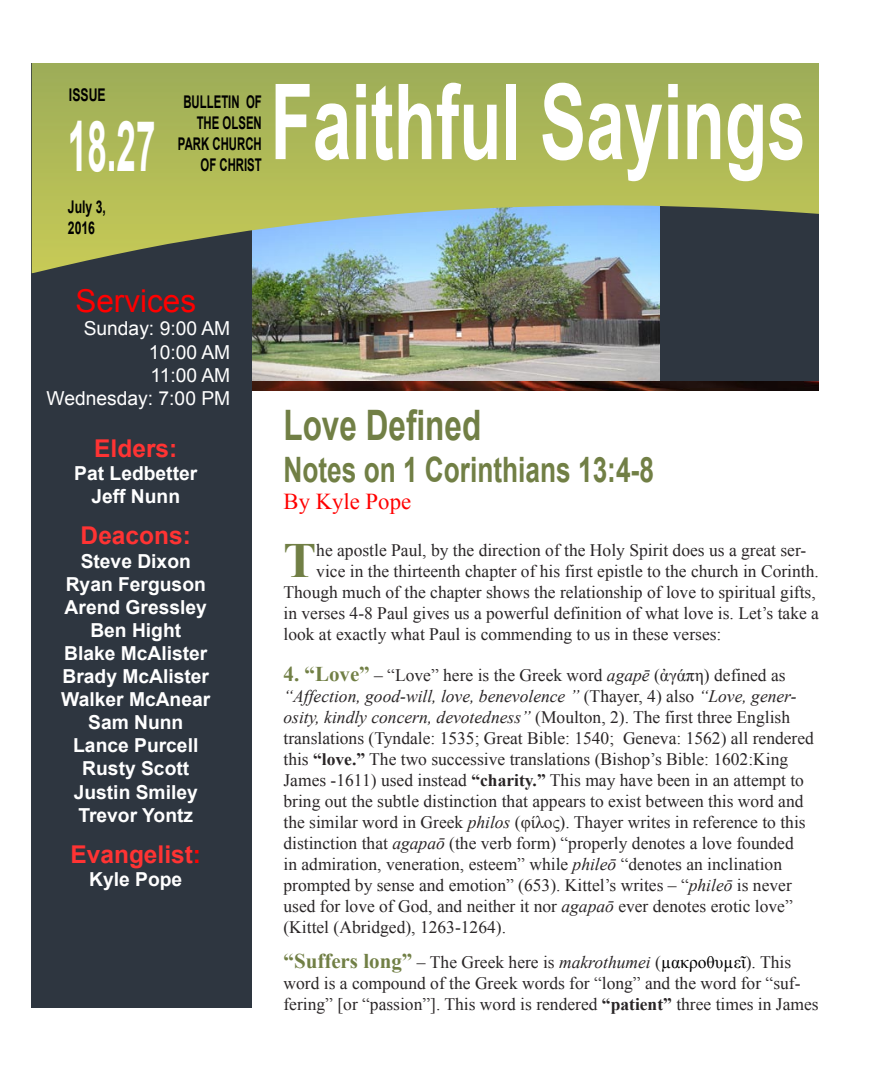
<style>
.page{position:relative;width:882px;height:1071px;background:#fff}
.page>*{position:absolute;margin:0;border:0;box-sizing:border-box;transform-origin:0 0}
.t1{font:700 105px "Arial";color:#fff;scale:.66 1}
.t2{font:700 70px "Arial";color:#fff;scale:.5 1}
.t3{font:700 49.18px "Times New Roman";color:#717f45}
.t4{font:700 42px "Arial";color:#717f45;scale:.75 1}
.t5{font:700 35px "Arial";color:#717f45;scale:.75 1}
.t6{font:31.5px "Arial";color:#f00}
.t7{font:700 24.5px "Arial";color:#f33}
.t8{font:22.75px "Times New Roman";color:#f00}
.t9{font:700 19.25px/23.1px "Arial";color:#fff;text-align:center}
.t10{font:19.25px/23.1px "Arial";color:#fff;text-align:right}
.t11{font:17.5px/21px "Times New Roman";color:#292526}
.t12{font:700 17.5px/21px "Arial";color:#000;text-align:right;scale:.65 1}
.t13{font:700 17.5px/21px "Arial";color:#000;scale:.7 1}
.s1{color:#f00}
.s2{font-weight:700;font-size:21px;color:#717f45}
.s3{font-style:italic}
.s4{font-weight:700}
.s5{color:#000}
</style>
<div class="page">
<img style="left:252px;top:273px;width:409px;height:109px">
<div style="left:661px;top:63px;width:158px;height:320px;background:#2e3640"></div>
<div style="left:32px;top:63px;width:220px;height:945px;background:#2e3640"></div>
<svg style="left:32px;top:63px;width:787px;height:210px;background:#9cac68"></svg>
<img style="left:252px;top:382px;width:567px;height:8px">
<p class="t13" style="left:69px;top:85px;width:54px">ISSUE</p>
<h2 class="t2" style="left:68px;top:101px;width:177px">18.27</h2>
<p class="t13" style="left:68px;top:197px;width:56px">July 3,<br>2016</p>
<p class="t12" style="left:178px;top:92px;width:130px">BULLETIN OF<br>THE OLSEN<br>PARK CHURCH<br>OF CHRIST</p>
<h1 class="t1" style="left:270px;top:53px;width:813px">Faithful Sayings</h1>
<h3 class="t6" style="left:75px;top:281px;width:122px">Services</h3>
<p class="t10" style="left:47px;top:317px;width:185px">Sunday: 9:00 AM<br>10:00 AM<br>11:00 AM<br>Wednesday: 7:00 PM</p>
<h3 class="t7" style="left:94px;top:433px;width:85px">Elders:</h3>
<p class="t9" style="left:74px;top:463px;width:125px">Pat Ledbetter<br>Jeff Nunn</p>
<h3 class="t7" style="left:81px;top:520px;width:112px">Deacons:</h3>
<p class="t9" style="left:61px;top:550px;width:151px">Steve Dixon<br>Ryan Ferguson<br>Arend Gressley<br>Ben Hight<br>Blake McAlister<br>Brady McAlister<br>Walker McAnear<br>Sam Nunn<br>Lance Purcell<br>Rusty Scott<br>Justin Smiley<br>Trevor Yontz</p>
<h3 class="t7" style="left:70px;top:838px;width:132px">Evangelist<span class="s1">:</span></h3>
<p class="t9" style="left:89px;top:868px;width:95px">Kyle Pope</p>
<h3 class="t4" style="left:284px;top:398px;width:265px">Love Defined</h3>
<h3 class="t5" style="left:284px;top:447px;width:495px">Notes on 1 Corinthians 13:4-8</h3>
<h3 class="t8" style="left:284px;top:486px;width:129px">By Kyle Pope</h3>
<h3 class="t3" style="left:284px;top:526px;width:34px">T</h3>
<p class="t11" style="left:316px;top:539px;width:492px">he apostle Paul, by the direction of the Holy Spirit does us a great ser-</p>
<p class="t11" style="left:316px;top:560px;width:504px">vice in the thirteenth chapter of his first epistle to the church in Corinth.</p>
<p class="t11" style="left:284px;top:581px;width:534px">Though much of the chapter shows the relationship of love to spiritual gifts,</p>
<p class="t11" style="left:284px;top:602px;width:537px">in verses 4-8 Paul gives us a powerful definition of what love is. Let’s take a</p>
<p class="t11" style="left:284px;top:623px;width:439px">look at exactly what Paul is commending to us in these verses:</p>
<p class="t11" style="left:284px;top:664px;width:532px"><span class="s2">4. “Love”</span> – “Love” here is the Greek word <span class="s3">agapē</span> (ἀγάπη) defined as <span class="s3">“Affection, good-will, love, benevolence ”</span> (Thayer, 4) also <span class="s3">“Love, gener&shy;osity, kindly concern, devotedness”</span> (Moulton, 2). The first three English translations (Tyndale: 1535; Great Bible: 1540; Geneva: 1562) all rendered this <span class="s4">“love.”</span> The two successive translations (Bishop’s Bible: 1602:King James -1611) used instead <span class="s4">“charity.”</span> This may have been in an attempt to bring out the subtle distinction that appears to exist between this word and the similar word in Greek <span class="s3">philos</span> (φίλος). Thayer writes in reference to this distinction that <span class="s3">agapaō</span> (the verb form) “properly denotes a love founded<br>in admiration, veneration, esteem” while <span class="s3">phileō</span> “denotes an inclination prompted by sense and emotion” (653). Kittel’s writes – “<span class="s3">phileō</span> is never used for love of God, and neither it nor <span class="s3">agapaō</span> ever denotes erotic love” (Kittel (Abridged), 1263-1264).</p>
<p class="t11" style="left:284px;top:952px;width:537px"><span class="s2">“Suffers long”</span> – The Greek here is <span class="s3">makrothumei</span> (<span class="s5">µακροθυµεῖ</span>). This word is a compound of the Greek words for “long” and the word for “suf&shy;fering” [or “passion”]. This word is rendered <span class="s4">“patient”</span> three times in James</p>
</div>
